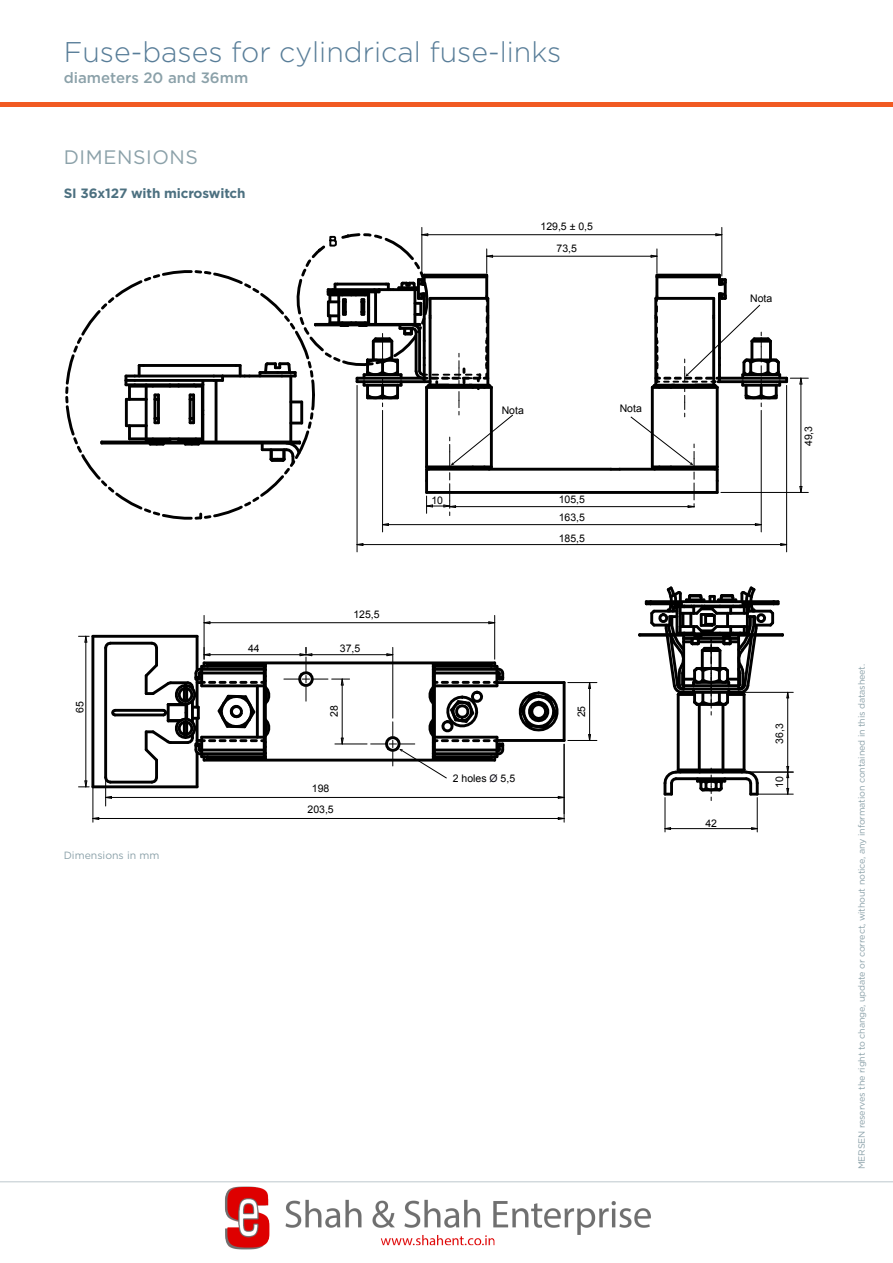
<style>
.page{position:relative;width:893px;height:1263px;background:#fff}
.page>*{position:absolute;margin:0;border:0;box-sizing:border-box;transform-origin:0 0}
.t1{font:300 28.5px "Gotham";color:#587d98}
.t2{font:19.5px "Gotham";letter-spacing:.03em;color:#8ba1a9}
.t3{font:500 15px "Gotham";color:#8ba1a9}
.t4{font:700 13.5px "Gotham";letter-spacing:-.01em;color:#4c7080}
.t5{font:10.5px/17.4px "Arial";color:#000}
.t6{font:10.5px "Gotham";color:#8ba1a9}
.t7{font:9px "Gotham";letter-spacing:-.015em;color:#8ba1a9}
.s1{color:#0e0d18}
</style>
<div class="page">
<hr style="left:0;top:102px;width:893px;height:4px;background:#f15a22">
<hr style="left:0;top:1181px;width:893px;height:1px;background:#bec8cd">
<hr style="left:620px;top:468px;width:97px;height:3px;background:#000">
<hr style="left:427px;top:468px;width:184px;height:3px;background:#000">
<hr style="left:427px;top:491px;width:290px;height:3px;background:#000">
<svg style="left:608px;top:467px;width:15px;height:4px"></svg>
<hr style="left:93px;top:785px;width:104px;height:3px;background:#000">
<hr style="left:196px;top:636px;width:3px;height:34px;background:#000">
<hr style="left:196px;top:752px;width:3px;height:35px;background:#000">
<hr style="left:93px;top:635px;width:104px;height:3px;background:#000">
<hr style="left:91px;top:636px;width:3px;height:151px;background:#000">
<hr style="left:110px;top:642px;width:42px;height:3px;background:#000">
<svg style="left:104px;top:641px;width:10px;height:10px"></svg>
<hr style="left:104px;top:648px;width:3px;height:129px;background:#000">
<svg style="left:102px;top:774px;width:12px;height:12px"></svg>
<hr style="left:110px;top:781px;width:42px;height:2px;background:#000">
<svg style="left:148px;top:777px;width:12px;height:9px"></svg>
<hr style="left:155px;top:760px;width:3px;height:17px;background:#000">
<hr style="left:115px;top:713px;width:49px;height:3px;background:#000">
<hr style="left:115px;top:709px;width:49px;height:3px;background:#000">
<svg style="left:111px;top:708px;width:8px;height:9px"></svg>
<svg style="left:518px;top:691px;width:41px;height:41px"></svg>
<hr style="left:497px;top:739px;width:67px;height:3px;background:#000">
<hr style="left:563px;top:682px;width:3px;height:58px;background:#000">
<hr style="left:497px;top:681px;width:67px;height:3px;background:#000">
<hr style="left:204px;top:661px;width:291px;height:3px;background:#000">
<hr style="left:204px;top:759px;width:291px;height:2px;background:#000">
<hr style="left:677px;top:694px;width:3px;height:76px;background:#000">
<hr style="left:743px;top:694px;width:2px;height:76px;background:#000">
<hr style="left:698px;top:704px;width:3px;height:66px;background:#000">
<hr style="left:678px;top:768px;width:21px;height:3px;background:#000">
<hr style="left:721px;top:704px;width:3px;height:66px;background:#000">
<hr style="left:723px;top:768px;width:21px;height:3px;background:#000">
<hr style="left:676px;top:771px;width:70px;height:2px;background:#000">
<svg style="left:663px;top:766px;width:21px;height:29px"></svg>
<hr style="left:676px;top:777px;width:70px;height:3px;background:#000">
<svg style="left:738px;top:766px;width:22px;height:29px"></svg>
<hr style="left:382px;top:410px;width:1px;height:122px;background:#000">
<hr style="left:761px;top:410px;width:1px;height:122px;background:#000">
<hr style="left:383px;top:524px;width:378px;height:1px;background:#000">
<svg style="left:754px;top:522px;width:8px;height:5px"></svg>
<hr style="left:487px;top:256px;width:170px;height:1px;background:#000">
<hr style="left:421px;top:227px;width:1px;height:49px;background:#000">
<hr style="left:721px;top:227px;width:1px;height:49px;background:#000">
<hr style="left:422px;top:234px;width:300px;height:1px;background:#000">
<svg style="left:715px;top:233px;width:8px;height:4px"></svg>
<hr style="left:392px;top:647px;width:1px;height:71px;background:#000">
<hr style="left:306px;top:654px;width:87px;height:1px;background:#000">
<svg style="left:386px;top:653px;width:8px;height:4px"></svg>
<hr style="left:204px;top:654px;width:102px;height:1px;background:#000">
<svg style="left:142px;top:640px;width:130px;height:124px"></svg>
<hr style="left:85px;top:636px;width:1px;height:151px;background:#000">
<svg style="left:79px;top:780px;width:10px;height:8px"></svg>
<svg style="left:79px;top:635px;width:10px;height:8px"></svg>
<hr style="left:589px;top:682px;width:1px;height:58px;background:#000">
<svg style="left:568px;top:733px;width:29px;height:8px"></svg>
<svg style="left:568px;top:682px;width:29px;height:7px"></svg>
<hr style="left:105px;top:684px;width:1px;height:122px;background:#000">
<hr style="left:106px;top:797px;width:458px;height:1px;background:#000">
<svg style="left:557px;top:795px;width:7px;height:4px"></svg>
<svg style="left:105px;top:795px;width:8px;height:4px"></svg>
<hr style="left:92px;top:773px;width:1px;height:49px;background:#000">
<hr style="left:564px;top:744px;width:1px;height:78px;background:#000">
<hr style="left:93px;top:818px;width:471px;height:1px;background:#000">
<svg style="left:92px;top:816px;width:8px;height:5px"></svg>
<svg style="left:557px;top:816px;width:8px;height:5px"></svg>
<svg style="left:696px;top:768px;width:30px;height:32px"></svg>
<hr style="left:664px;top:797px;width:1px;height:35px;background:#000">
<hr style="left:757px;top:797px;width:1px;height:35px;background:#000">
<hr style="left:665px;top:828px;width:92px;height:1px;background:#000">
<svg style="left:664px;top:826px;width:8px;height:4px"></svg>
<svg style="left:750px;top:826px;width:8px;height:4px"></svg>
<hr style="left:450px;top:506px;width:244px;height:1px;background:#000">
<hr style="left:357px;top:385px;width:1px;height:167px;background:#000">
<hr style="left:786px;top:385px;width:1px;height:167px;background:#000">
<hr style="left:357px;top:544px;width:430px;height:1px;background:#000">
<svg style="left:356px;top:542px;width:8px;height:5px"></svg>
<svg style="left:780px;top:542px;width:8px;height:5px"></svg>
<hr style="left:335px;top:743px;width:32px;height:1px;background:#000">
<hr style="left:342px;top:679px;width:1px;height:65px;background:#000">
<svg style="left:340px;top:737px;width:4px;height:8px"></svg>
<hr style="left:204px;top:615px;width:1px;height:44px;background:#000">
<hr style="left:494px;top:615px;width:1px;height:44px;background:#000">
<hr style="left:204px;top:622px;width:291px;height:1px;background:#000">
<svg style="left:203px;top:621px;width:8px;height:4px"></svg>
<svg style="left:488px;top:621px;width:8px;height:4px"></svg>
<hr style="left:754px;top:794px;width:39px;height:1px;background:#000">
<hr style="left:745px;top:771px;width:48px;height:1px;background:#000">
<hr style="left:744px;top:692px;width:49px;height:1px;background:#000">
<hr style="left:787px;top:692px;width:1px;height:80px;background:#000">
<svg style="left:786px;top:765px;width:4px;height:30px"></svg>
<svg style="left:638px;top:586px;width:152px;height:129px"></svg>
<svg style="left:284px;top:647px;width:66px;height:54px"></svg>
<svg style="left:371px;top:663px;width:135px;height:116px"></svg>
<svg style="left:65px;top:231px;width:448px;height:296px"></svg>
<svg style="left:630px;top:249px;width:178px;height:260px"></svg>
<img style="left:216px;top:1181px;width:445px;height:69px">
<h1 class="t1" style="left:64px;top:34px;width:499px">Fuse-bases for cylindrical fuse-links</h1>
<h3 class="t3" style="left:64px;top:68px;width:186px">diameters 20 and 36mm</h3>
<h2 class="t2" style="left:64px;top:145px;width:136px">DIMENSIONS</h2>
<h3 class="t4" style="left:64px;top:184px;width:183px">SI 36x127 with microswitch</h3>
<p class="t5" style="left:540px;top:217px;width:54px">129,5 ± 0,5</p>
<p class="t5" style="left:556px;top:240px;width:22px">73,5</p>
<p class="t5" style="left:248px;top:640px;width:13px">44</p>
<p class="t5" style="left:353px;top:605px;width:28px">125,5</p>
<p class="t5" style="left:340px;top:640px;width:22px">37,5</p>
<p class="t5" style="left:71px;top:713px;width:13px;rotate:-90deg">65</p>
<p class="t5" style="left:326px;top:717px;width:13px;rotate:-90deg">28</p>
<p class="t5" style="left:312px;top:780px;width:19px">198</p>
<p class="t6" style="left:64px;top:849px;width:97px">Dimensions in mm</p>
<p class="t5" style="left:307px;top:801px;width:28px">203,5</p>
<p class="t5" style="left:431px;top:492px;width:13px">10</p>
<p class="t5" style="left:502px;top:401px;width:24px">Nota</p>
<p class="t5" style="left:620px;top:400px;width:24px">Nota</p>
<p class="t5" style="left:559px;top:491px;width:28px">105,5<br>163,5</p>
<p class="t5" style="left:559px;top:530px;width:28px">185,5</p>
<p class="t5" style="left:453px;top:769px;width:64px">2 holes <span class="s1">Ø</span> 5,5</p>
<p class="t5" style="left:573px;top:717px;width:13px;rotate:-90deg">25</p>
<p class="t5" style="left:750px;top:289px;width:24px">Nota</p>
<p class="t5" style="left:800px;top:446px;width:22px;rotate:-90deg">49,3</p>
<p class="t5" style="left:705px;top:814px;width:13px">42</p>
<p class="t5" style="left:771px;top:744px;width:22px;rotate:-90deg">36,3</p>
<p class="t5" style="left:771px;top:788px;width:13px;rotate:-90deg">10</p>
<p class="t7" style="left:856px;top:1169px;width:507px;rotate:-90deg">MERSEN reserves the right to change, update or correct, without notice, any information contained in this datasheet.</p>
</div>
